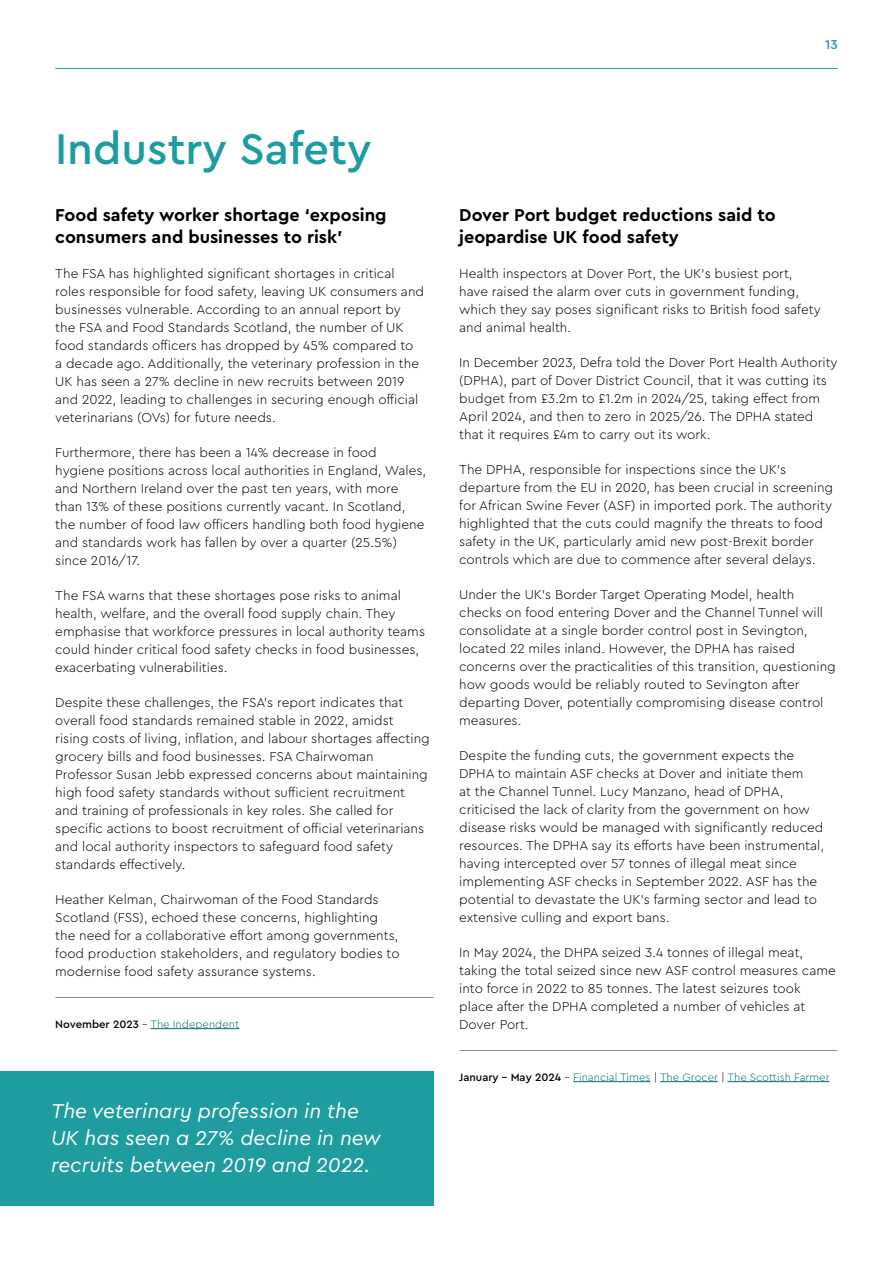
<style>
.page{position:relative;width:893px;height:1263px;background:#fff}
.page>*{position:absolute;margin:0;border:0;box-sizing:border-box;transform-origin:0 0}
.t1{font:500 45px "Cera Pro";color:#1e9c9f}
.t2{font:italic 21px/27px "Cera Pro";color:#fff}
.t3{font:700 18px/21.6px "Cera Pro";color:#000}
.t4{font:300 13.5px/18px "Cera Pro";color:#000}
.t5{font:500 13.5px "Cera Pro";color:#1e9c9f}
.t6{font:300 11.25px "Cera Pro";color:#006f6b}
.s1{font-weight:500;color:#000}
.s2{color:#000}
</style>
<div class="page">
<hr style="left:55px;top:997px;width:379px;height:1px;background:#938f91">
<hr style="left:150px;top:1028px;width:89px;height:1px;background:#006f6b">
<hr style="left:459px;top:1050px;width:379px;height:1px;background:#938f91">
<hr style="left:573px;top:1081px;width:78px;height:1px;background:#006f6b">
<hr style="left:660px;top:1081px;width:58px;height:1px;background:#006f6b">
<hr style="left:727px;top:1081px;width:103px;height:1px;background:#006f6b">
<hr style="left:55px;top:68px;width:783px;height:1px;background:#1e9c9f">
<div style="left:0;top:1071px;width:434px;height:135px;background:#1e9c9f"></div>
<p class="t5" style="left:825px;top:36px;width:14px">13</p>
<h1 class="t1" style="left:55px;top:119px;width:318px">Industry Safety</h1>
<h3 class="t3" style="left:55px;top:203px;width:333px">Food safety worker shortage ‘exposing consumers and businesses to risk’</h3>
<p class="t4" style="left:55px;top:264px;width:370px">The FSA has highlighted significant shortages in critical roles responsible for food safety, leaving UK consumers and businesses vulnerable. According to an annual report by the FSA and Food Standards Scotland, the number of UK food standards officers has dropped by 45% compared to<br>a decade ago. Additionally, the veterinary profession in the UK has seen a 27% decline in new recruits between 2019 and 2022, leading to challenges in securing enough official veterinarians (OVs) for future needs.</p>
<p class="t4" style="left:55px;top:442px;width:373px">Furthermore, there has been a 14% decrease in food hygiene positions across local authorities in England, Wales, and Northern Ireland over the past ten years, with more than 13% of these positions currently vacant. In Scotland, the number of food law officers handling both food hygiene and standards work has fallen by over a quarter (25.5%) since 2016/17.</p>
<p class="t4" style="left:55px;top:585px;width:371px">The FSA warns that these shortages pose risks to animal health, welfare, and the overall food supply chain. They emphasise that workforce pressures in local authority teams could hinder critical food safety checks in food businesses, exacerbating vulnerabilities.</p>
<p class="t4" style="left:55px;top:692px;width:376px">Despite these challenges, the FSA’s report indicates that overall food standards remained stable in 2022, amidst rising costs of living, inflation, and labour shortages affecting grocery bills and food businesses. FSA Chairwoman Professor Susan Jebb expressed concerns about maintaining high food safety standards without sufficient recruitment and training of professionals in key roles. She called for specific actions to boost recruitment of official veterinarians and local authority inspectors to safeguard food safety standards effectively.</p>
<p class="t4" style="left:55px;top:889px;width:346px">Heather Kelman, Chairwoman of the Food Standards Scotland (FSS), echoed these concerns, highlighting the need for a collaborative effort among governments, food production stakeholders, and regulatory bodies to modernise food safety assurance systems.</p>
<p class="t6" style="left:55px;top:1016px;width:185px"><span class="s1">November 2023</span> <span class="s2">–</span> The Independent</p>
<h2 class="t2" style="left:51px;top:1096px;width:332px">The veterinary profession in the<br>UK has seen a 27% decline in new recruits between 2019 and 2022.</h2>
<h3 class="t3" style="left:459px;top:203px;width:318px">Dover Port budget reductions said to jeopardise UK food safety</h3>
<p class="t4" style="left:459px;top:264px;width:363px">Health inspectors at Dover Port, the UK’s busiest port, have raised the alarm over cuts in government funding, which they say poses significant risks to British food safety and animal health.</p>
<p class="t4" style="left:459px;top:352px;width:380px">In December 2023, Defra told the Dover Port Health Authority (DPHA), part of Dover District Council, that it was cutting its budget from £3.2m to £1.2m in 2024/25, taking effect from April 2024, and then to zero in 2025/26. The DPHA stated that it requires £4m to carry out its work.</p>
<p class="t4" style="left:459px;top:459px;width:375px">The DPHA, responsible for inspections since the UK’s departure from the EU in 2020, has been crucial in screening for African Swine Fever (ASF) in imported pork. The authority highlighted that the cuts could magnify the threats to food safety in the UK, particularly amid new post-Brexit border controls which are due to commence after several delays.</p>
<p class="t4" style="left:459px;top:584px;width:378px">Under the UK’s Border Target Operating Model, health checks on food entering Dover and the Channel Tunnel will consolidate at a single border control post in Sevington, located 22 miles inland. However, the DPHA has raised concerns over the practicalities of this transition, questioning how goods would be reliably routed to Sevington after departing Dover, potentially compromising disease control measures.</p>
<p class="t4" style="left:459px;top:745px;width:366px">Despite the funding cuts, the government expects the DPHA to maintain ASF checks at Dover and initiate them<br>at the Channel Tunnel. Lucy Manzano, head of DPHA, criticised the lack of clarity from the government on how disease risks would be managed with significantly reduced resources. The DPHA say its efforts have been instrumental, having intercepted over 57 tonnes of illegal meat since implementing ASF checks in September 2022. ASF has the potential to devastate the UK’s farming sector and lead to extensive culling and export bans.</p>
<p class="t4" style="left:459px;top:942px;width:378px">In May 2024, the DHPA seized 3.4 tonnes of illegal meat, taking the total seized since new ASF control measures came into force in 2022 to 85 tonnes. The latest seizures took place after the DPHA completed a number of vehicles at Dover Port.</p>
<p class="t6" style="left:459px;top:1069px;width:372px"><span class="s1">January – May 2024</span> <span class="s2">–</span> Financial Times <span class="s2">|</span> The Grocer <span class="s2">|</span> The Scottish Farmer</p>
</div>
